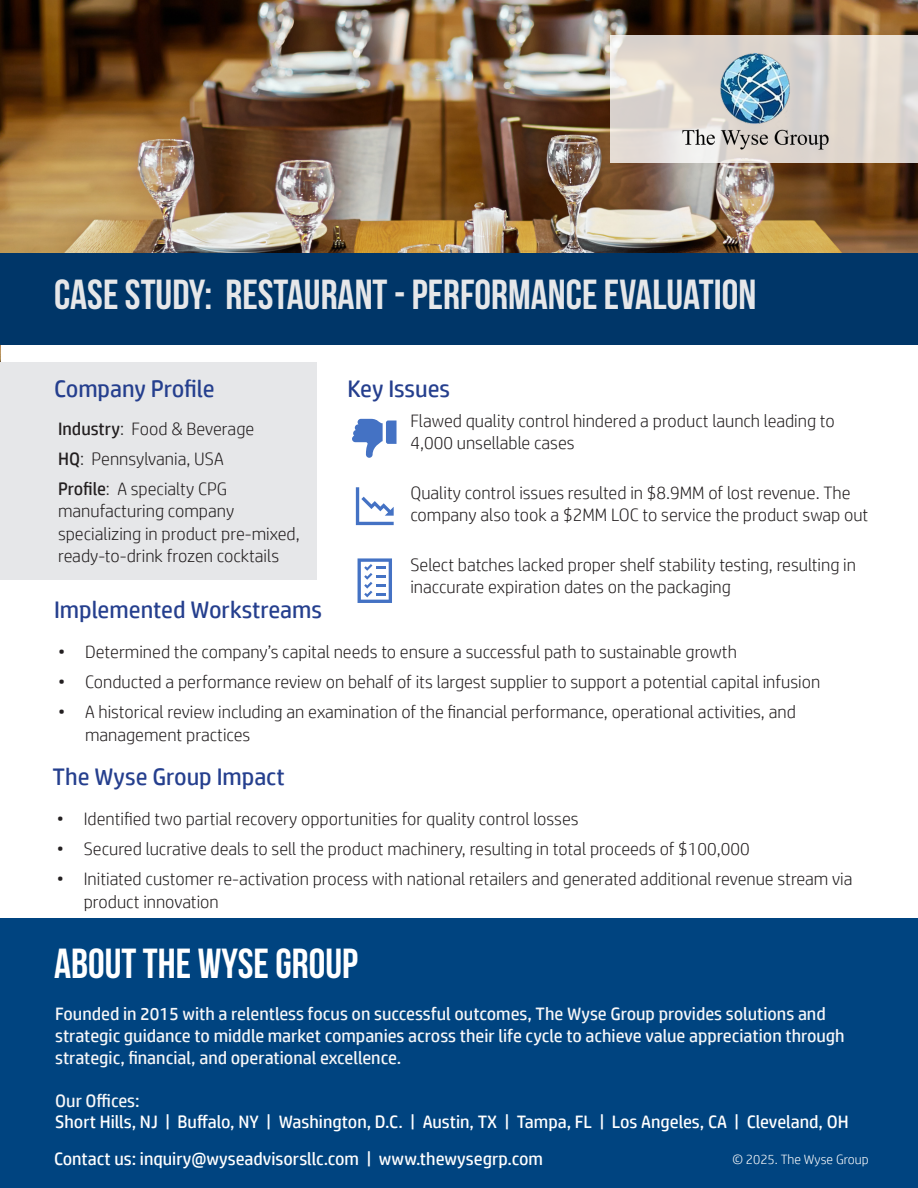
<style>
.page{position:relative;width:918px;height:1188px;background:#fff}
.page>*{position:absolute;margin:0;border:0;box-sizing:border-box;transform-origin:0 0}
.T4{font:42px "Bebas Neue";color:#e6e7e9}
.T4-2{font:42px "Bebas Neue";color:#fff}
.T4-3{font:24px "HP Simplified";color:#253f8e}
.t1{font:300 18px/22.5px "HP Simplified";color:#231f20}
.t2{font:18px/21.6px "HP Simplified";color:#f7f7f8}
.t3{font:18px "HP Simplified";color:#fff}
.t4{font:300 13.5px "HP Simplified";color:#fff}
.s1{font-weight:400}
</style>
<div class="page">
<img style="left:0;top:0;width:918px;height:438px">
<div style="left:1px;top:293px;width:917px;height:231px;background:#fff"></div>
<div style="left:0;top:918px;width:918px;height:270px;background:#004480"></div>
<div style="left:0;top:253px;width:918px;height:92px;background:#003668"></div>
<svg style="left:610px;top:35px;width:308px;height:128px;fill:#e1d9d1"></svg>
<div style="left:1px;top:363px;width:316px;height:217px;background:#e6e7e9"></div>
<img style="left:645px;top:54px;width:221px;height:109px">
<svg style="left:352px;top:419px;width:45px;height:39px"></svg>
<svg style="left:358px;top:558px;width:34px;height:45px"></svg>
<svg style="left:356px;top:487px;width:38px;height:38px"></svg>
<p class="T4" style="left:54px;top:271px;width:704px">CASE STUDY: RESTAURANT - PERFORMANCE EVALUATION</p>
<p class="T4-3" style="left:54px;top:375px;width:162px">Company Profile</p>
<p class="t1" style="left:58px;top:417px;width:198px"><span class="s1">Industry</span>: Food &amp; Beverage</p>
<p class="t1" style="left:58px;top:447px;width:167px"><span class="s1">HQ</span>: Pennsylvania, USA</p>
<p class="t1" style="left:58px;top:477px;width:243px"><span class="s1">Profile</span>: A specialty CPG manufacturing company specializing in product pre-mixed, ready-to-drink frozen cocktails</p>
<p class="T4-3" style="left:54px;top:596px;width:270px">Implemented Workstreams</p>
<p class="T4-3" style="left:347px;top:375px;width:104px">Key Issues</p>
<p class="t1" style="left:410px;top:409px;width:426px">Flawed quality control hindered a product launch leading to<br>4,000 unsellable cases</p>
<p class="t1" style="left:410px;top:482px;width:460px;line-height:21.6px">Quality control issues resulted in $8.9MM of lost revenue. The company also took a $2MM LOC to service the product swap out</p>
<p class="t1" style="left:410px;top:554px;width:447px;line-height:21.6px">Select batches lacked proper shelf stability testing, resulting in inaccurate expiration dates on the packaging</p>
<p class="t1" style="left:58px;top:640px;width:680px">• Determined the company’s capital needs to ensure a successful path to sustainable growth</p>
<p class="t1" style="left:58px;top:670px;width:764px">• Conducted a performance review on behalf of its largest supplier to support a potential capital infusion</p>
<p class="t1" style="left:85px;top:700px;width:712px;text-indent:-27px">• A historical review including an examination of the financial performance, operational activities, and management practices</p>
<p class="T4-3" style="left:53px;top:763px;width:234px">The Wyse Group Impact</p>
<p class="t1" style="left:57px;top:807px;width:523px">• Identified two partial recovery opportunities for quality control losses</p>
<p class="t1" style="left:57px;top:837px;width:695px">• Secured lucrative deals to sell the product machinery, resulting in total proceeds of $100,000</p>
<p class="t1" style="left:84px;top:867px;width:770px;text-indent:-27px">• Initiated customer re-activation process with national retailers and generated additional revenue stream via product innovation</p>
<p class="T4-2" style="left:54px;top:941px;width:305px">ABOUT THE WYSE GROUP</p>
<p class="t2" style="left:55px;top:1003px;width:791px">Founded in 2015 with a relentless focus on successful outcomes, The Wyse Group provides solutions and strategic guidance to middle market companies across their life cycle to achieve value appreciation through strategic, financial, and operational excellence.</p>
<p class="t2" style="left:55px;top:1090px;width:86px">Our Offices:</p>
<p class="t3" style="left:55px;top:1112px;width:795px">Short Hills, NJ | Buffalo, NY | Washington, D.C. | Austin, TX | Tampa, FL | Los Angeles, CA | Cleveland, OH</p>
<p class="t3" style="left:54px;top:1148px;width:491px">Contact us: inquiry@wyseadvisorsllc.com | www.thewysegrp.com</p>
<p class="t4" style="left:733px;top:1151px;width:138px">© 2025. The Wyse Group</p>
</div>
